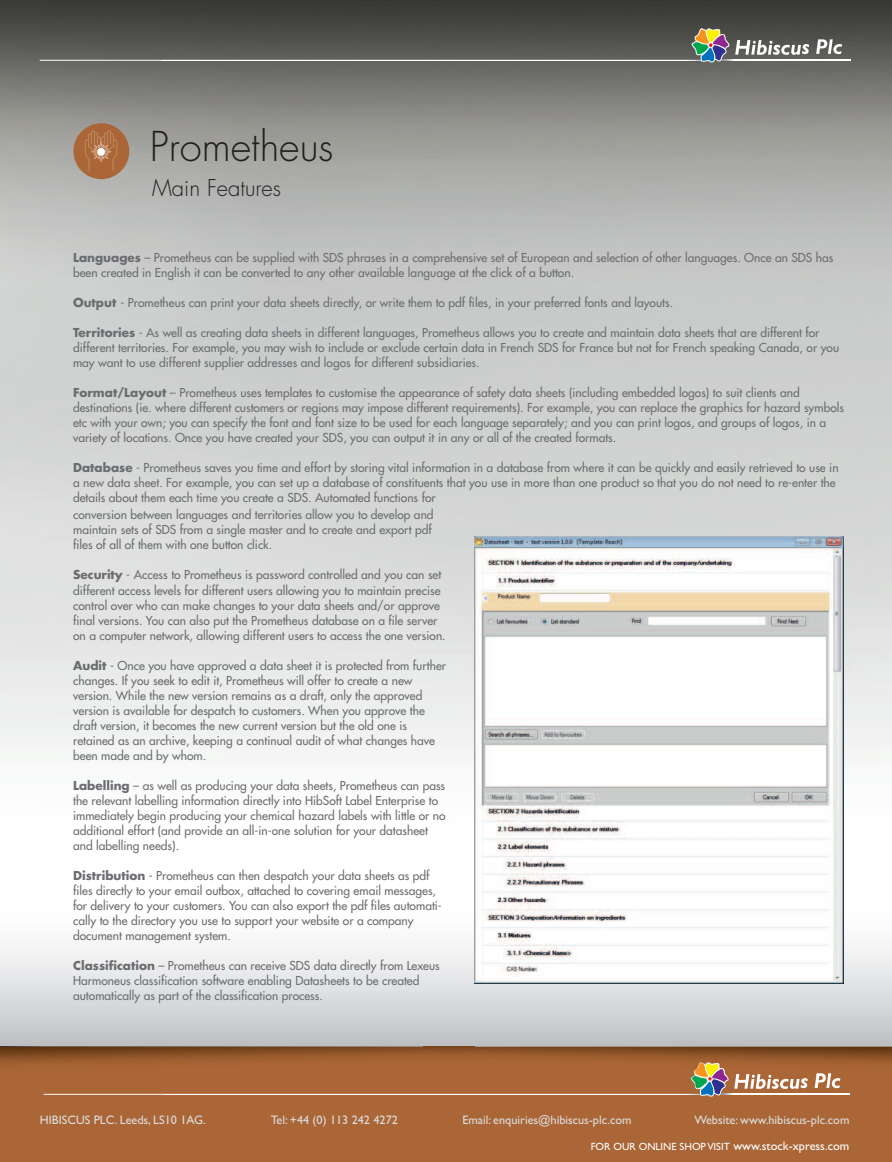
<style>
.page{position:relative;width:892px;height:1162px;background:#fff}
.page>*{position:absolute;margin:0;border:0;box-sizing:border-box;transform-origin:0 0}
.t1{font:300 40.05px "Futura";color:#231f20}
.t2{font:300 22.5px "Futura";color:#231f20}
.t3{font:12.3px "Gill Sans";color:#dcdddf}
.t4{font:12px/15px "Futura";color:#6c6d70}
.t5{font:10.5px "Gill Sans";color:#fff}
.s1{font-weight:700}
.s2{font-size:12.3px}
</style>
<div class="page">
<img style="left:0;top:1px;width:891px;height:1161px">
<div style="left:0;top:1046px;width:891px;height:115px;background:#aa6636"></div>
<hr style="left:712px;top:1093px;width:137px;height:1px;background:#fff">
<img style="left:0;top:902px;width:891px;height:144px">
<svg style="left:0;top:1046px;width:424px;height:1px"></svg>
<img style="left:424px;top:1046px;width:467px;height:17px">
<svg style="left:734px;top:1074px;width:73px;height:14px"></svg>
<svg style="left:814px;top:1073px;width:26px;height:15px"></svg>
<svg style="left:44px;top:1062px;width:684px;height:34px"></svg>
<img style="left:713px;top:1062px;width:6px;height:14px">
<img style="left:424px;top:1046px;width:50px;height:1px">
<svg style="left:735px;top:40px;width:74px;height:15px"></svg>
<svg style="left:816px;top:39px;width:26px;height:15px"></svg>
<hr style="left:713px;top:60px;width:137px;height:1px;background:#fff">
<svg style="left:40px;top:28px;width:689px;height:35px;background:#5d5d59"></svg>
<img style="left:474px;top:537px;width:369px;height:446px">
<div style="left:73px;top:123px;width:56px;height:56px;background:#aa6636;border-radius:50%"></div>
<svg style="left:85px;top:130px;width:32px;height:41px"></svg>
<img style="left:691px;top:1062px;width:22px;height:27px">
<h1 class="t1" style="left:150px;top:122px;width:185px">Prometheus</h1>
<h2 class="t2" style="left:152px;top:174px;width:130px">Main Features</h2>
<p class="t4" style="left:73px;top:250px;width:761px"><span class="s1">Languages</span> – Prometheus can be supplied with SDS phrases in a comprehensive set of European and selection of other languages. Once an SDS has been created in English it can be converted to any other available language at the click of a button.</p>
<p class="t4" style="left:73px;top:295px;width:601px"><span class="s1">Output</span> - Prometheus can print your data sheets directly, or write them to pdf files, in your preferred fonts and layouts.</p>
<p class="t4" style="left:73px;top:325px;width:767px"><span class="s1">Territories</span> - As well as creating data sheets in different languages, Prometheus allows you to create and maintain data sheets that are different for different territories. For example, you may wish to include or exclude certain data in French SDS for France but not for French speaking Canada, or you may want to use different supplier addresses and logos for different subsidiaries.</p>
<p class="t4" style="left:73px;top:385px;width:772px"><span class="s1">Format/Layout</span> – Prometheus uses templates to customise the appearance of safety data sheets (including embedded logos) to suit clients and destinations (ie. where different customers or regions may impose different requirements). For example, you can replace the graphics for hazard symbols etc with your own; you can specify the font and font size to be used for each language separately; and you can print logos, and groups of logos, in a variety of locations. Once you have created your SDS, you can output it in any or all of the created formats.</p>
<p class="t4" style="left:73px;top:460px;width:767px"><span class="s1">Database</span> - Prometheus saves you time and effort by storing vital information in a database from where it can be quickly and easily retrieved to use in a new data sheet. For example, you can set up a database of constituents that you use in more than one product so that you do not need to re-enter the details about them each time you create a SDS. Automated functions for</p>
<p class="t4" style="left:73px;top:507px;width:362px">conversion between languages and territories allow you to develop and maintain sets of SDS from a single master and to create and export pdf files of all of them with one button click.</p>
<p class="t4" style="left:73px;top:567px;width:374px"><span class="s1">Security</span> - Access to Prometheus is password controlled and you can set different access levels for different users allowing you to maintain precise control over who can make changes to your data sheets and/or approve final versions. You can also put the Prometheus database on a file server on a computer network, allowing different users to access the one version.</p>
<p class="t4" style="left:73px;top:657px;width:374px"><span class="s1">Audit</span> - Once you have approved a data sheet it is protected from further changes. If you seek to edit it, Prometheus will offer to create a new version. While the new version remains as a draft, only the approved version is available for despatch to customers. When you approve the draft version, it becomes the new current version but the old one is retained as an archive, keeping a continual audit of what changes have been made and by whom.</p>
<p class="t4" style="left:73px;top:777px;width:374px"><span class="s1">Labelling</span> – as well as producing your data sheets, Prometheus can pass the relevant labelling information directly into HibSoft Label Enterprise to immediately begin producing your chemical hazard labels with little or no additional effort (and provide an all-in-one solution for your datasheet and labelling needs).</p>
<p class="t4" style="left:73px;top:867px;width:370px"><span class="s1">Distribution</span> - Prometheus can then despatch your data sheets as pdf files directly to your email outbox, attached to covering email messages, for delivery to your customers. You can also export the pdf files automati&shy;cally to the directory you use to support your website or a company document management system.</p>
<p class="t4" style="left:73px;top:957px;width:368px"><span class="s1">Classification</span> – Prometheus can receive SDS data directly from Lexeus<br>Harmoneus classification software enabling Datasheets to be created automatically as part of the classification process.</p>
<p class="t3" style="left:40px;top:1112px;width:167px">HIBISCUS PLC. Leeds, LS10 1AG.</p>
<p class="t3" style="left:271px;top:1112px;width:128px">Tel: +44 (0) 113 242 4272</p>
<p class="t3" style="left:462px;top:1112px;width:171px">Email: enquiries@hibiscus-plc.com</p>
<p class="t3" style="left:694px;top:1112px;width:156px">Website: www.hibiscus-plc.com</p>
<p class="t5" style="left:590px;top:1140px;width:260px">FOR OUR ONLINE SHOPVISIT <span class="s2">www.stock-xpress.com</span></p>
</div>
